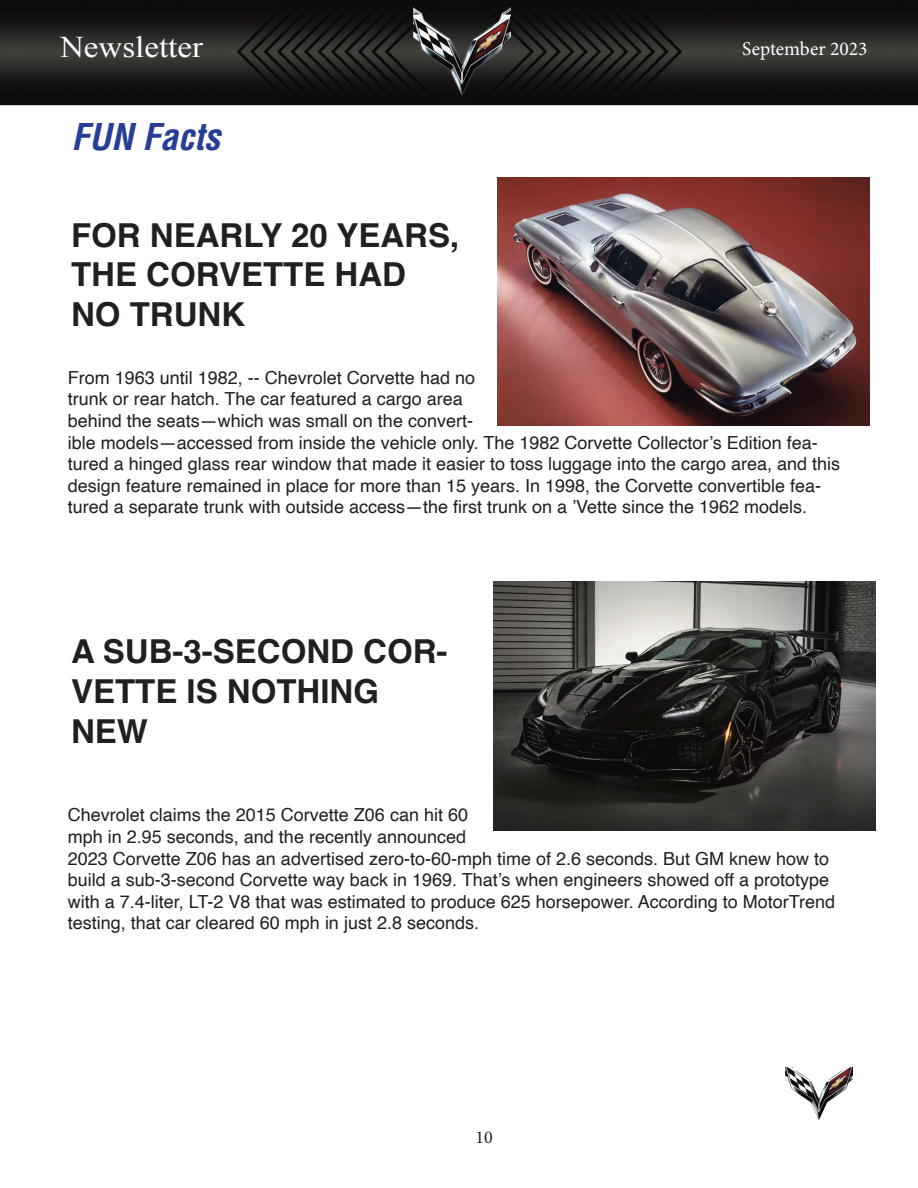
<style>
.page{position:relative;width:918px;height:1188px;background:#fff}
.page>*{position:absolute;margin:0;border:0;box-sizing:border-box;transform-origin:0 0}
.t1{font:italic 700 condensed 36px "Helvetica";color:#263e95}
.t2{font:700 33px/39.6px "Helvetica";color:#231f20}
.t3{font:30px "Times New Roman";color:#fff;scale:1.1 1}
.t4{font:19.5px "Minion Pro";color:#fff}
.t5{font:18px/21.6px "Helvetica";color:#231f20}
.t6{font:18px "Minion Pro";color:#231f20}
</style>
<div class="page">
<svg style="left:0;top:0;width:918px;height:105px;background:#1f1d1b"></svg>
<img style="left:498px;top:178px;width:372px;height:248px">
<img style="left:494px;top:582px;width:381px;height:249px">
<img style="left:786px;top:1067px;width:66px;height:52px">
<h3 class="t3" style="left:60px;top:30px;width:131px">Newsletter</h3>
<p class="t4" style="left:742px;top:37px;width:127px">September 2023</p>
<h1 class="t1" style="left:71px;top:123px;width:158px">FUN Facts</h1>
<h2 class="t2" style="left:71px;top:218px;width:390px">FOR NEARLY 20 YEARS,<br>THE CORVETTE HAD<br>NO TRUNK</h2>
<p class="t5" style="left:68px;top:368px;width:774px">From 1963 until 1982, -- Chevrolet Corvette had no<br>trunk or rear hatch. The car featured a cargo area<br>behind the seats—which was small on the convert-<br>ible models—accessed from inside the vehicle only. The 1982 Corvette Collector’s Edition fea&shy;tured a hinged glass rear window that made it easier to toss luggage into the cargo area, and this design feature remained in place for more than 15 years. In 1998, the Corvette convertible fea&shy;tured a separate trunk with outside access—the first trunk on a ’Vette since the 1962 models.</p>
<h2 class="t2" style="left:71px;top:635px;width:378px">A SUB-3-SECOND COR-<br>VETTE IS NOTHING<br>NEW</h2>
<p class="t5" style="left:68px;top:806px;width:769px">Chevrolet claims the 2015 Corvette Z06 can hit 60<br>mph in 2.95 seconds, and the recently announced<br>2023 Corvette Z06 has an advertised zero-to-60-mph time of 2.6 seconds. But GM knew how to build a sub-3-second Corvette way back in 1969. That’s when engineers showed off a prototype with a 7.4-liter, LT-2 V8 that was estimated to produce 625 horsepower. According to MotorTrend testing, that car cleared 60 mph in just 2.8 seconds.</p>
<p class="t6" style="left:476px;top:1126px;width:19px">10</p>
</div>
